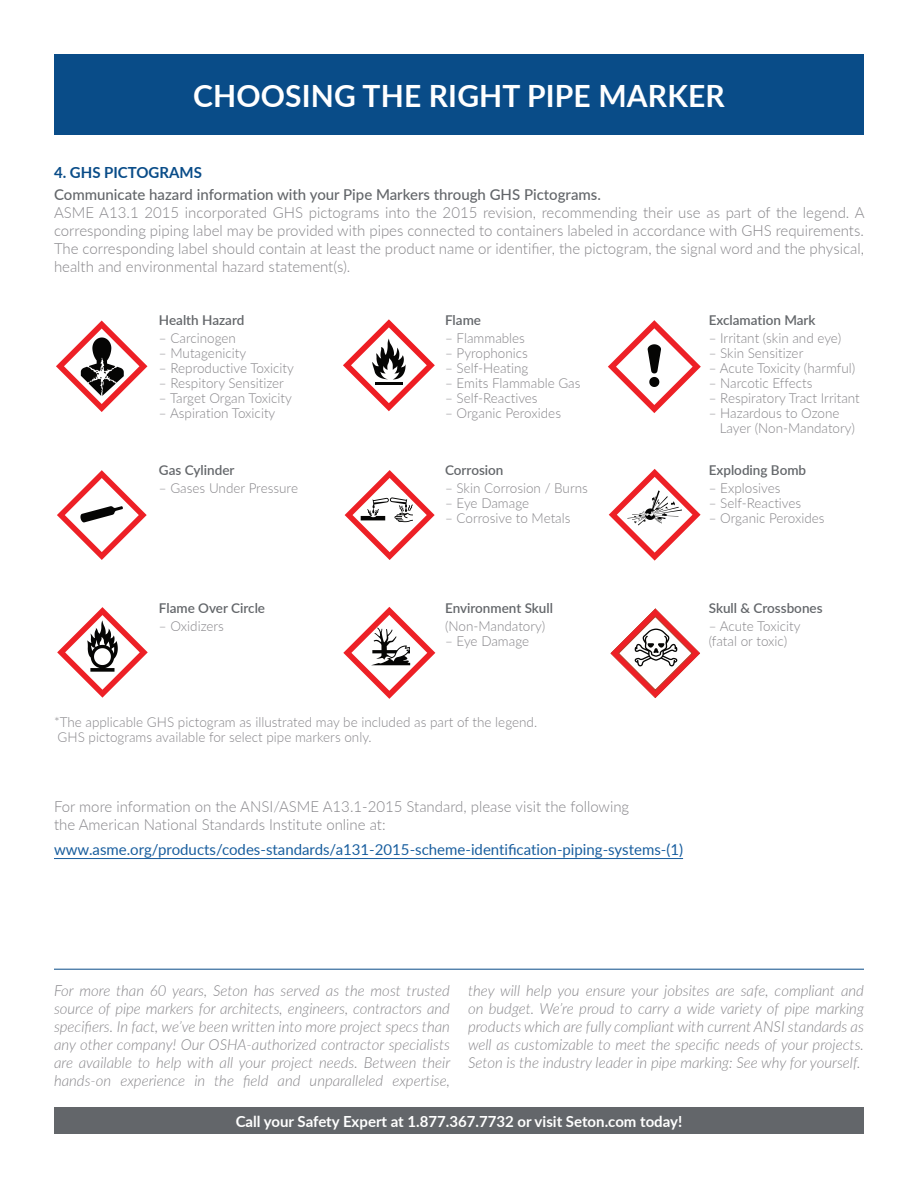
<style>
.page{position:relative;width:918px;height:1188px;background:#fff}
.page>*{position:absolute;margin:0;border:0;box-sizing:border-box;transform-origin:0 0}
.t1{font:700 30px "Lato";letter-spacing:.005em;color:#fff}
.t2{font:italic 300 15px/18px "Lato";color:#87868a;text-align:justify}
.t3{font:300 15px/18px "Lato";color:#87868a;text-align:justify}
.t4{font:15px "Lato";color:#175d9e}
.t5{font:500 15px "Lato";color:#63666a}
.t6{font:700 15px "Lato";color:#fff}
.t7{font:700 15px "Lato";color:#094c88}
.t8{font:300 13.5px/15px "Lato";color:#87868a}
.t9{font:600 13.5px "Lato";color:#63666a}
</style>
<div class="page">
<div style="left:54px;top:1107px;width:810px;height:27px;background:#63666a"></div>
<div style="left:54px;top:54px;width:810px;height:81px;background:#094c88"></div>
<svg style="left:56px;top:321px;width:91px;height:91px"></svg>
<svg style="left:343px;top:319px;width:92px;height:92px"></svg>
<svg style="left:608px;top:320px;width:93px;height:93px"></svg>
<svg style="left:57px;top:470px;width:90px;height:90px"></svg>
<svg style="left:345px;top:470px;width:90px;height:90px"></svg>
<svg style="left:609px;top:469px;width:92px;height:92px"></svg>
<svg style="left:57px;top:607px;width:91px;height:91px"></svg>
<svg style="left:343px;top:607px;width:92px;height:92px"></svg>
<svg style="left:610px;top:608px;width:90px;height:90px"></svg>
<hr style="left:54px;top:969px;width:810px;height:1px;background:#094c88">
<hr style="left:54px;top:858px;width:629px;height:1px;background:#175d9e">
<p class="t1" style="left:193px;top:78px;width:533px">CHOOSING THE RIGHT PIPE MARKER</p>
<p class="t7" style="left:54px;top:164px;width:149px">4. GHS PICTOGRAMS</p>
<p class="t5" style="left:54px;top:186px;width:548px">Communicate hazard information with your Pipe Markers through GHS Pictograms.</p>
<p class="t3" style="left:54px;top:203px;width:812px">ASME A13.1 2015 incorporated GHS pictograms into the 2015 revision, recommending their use as part of the legend. A corresponding piping label may be provided with pipes connected to containers labeled in accordance with GHS requirements.<br>The corresponding label should contain at least the product name or identifier, the pictogram, the signal word and the physical, health and environmental hazard statement(s).</p>
<p class="t9" style="left:159px;top:312px;width:87px">Health Hazard</p>
<p class="t8" style="left:159px;top:331px;width:79px">– Carcinogen</p>
<p class="t8" style="left:159px;top:346px;width:89px">– Mutagenicity</p>
<p class="t8" style="left:159px;top:361px;width:136px">– Reproductive Toxicity</p>
<p class="t8" style="left:159px;top:376px;width:127px">– Respitory Sensitizer</p>
<p class="t8" style="left:159px;top:391px;width:135px">– Target Organ Toxicity</p>
<p class="t8" style="left:159px;top:406px;width:118px">– Aspiration Toxicity</p>
<p class="t9" style="left:159px;top:462px;width:77px">Gas Cylinder</p>
<p class="t8" style="left:159px;top:481px;width:141px">– Gases Under Pressure</p>
<p class="t9" style="left:445px;top:312px;width:37px">Flame</p>
<p class="t8" style="left:445px;top:331px;width:81px">– Flammables</p>
<p class="t8" style="left:445px;top:346px;width:84px">– Pyrophonics</p>
<p class="t8" style="left:445px;top:361px;width:85px">– Self-Heating</p>
<p class="t8" style="left:445px;top:376px;width:137px">– Emits Flammable Gas</p>
<p class="t8" style="left:445px;top:391px;width:94px">– Self-Reactives</p>
<p class="t8" style="left:445px;top:406px;width:117px">– Organic Peroxides</p>
<p class="t9" style="left:445px;top:462px;width:60px">Corrosion</p>
<p class="t8" style="left:445px;top:481px;width:144px">– Skin Corrosion / Burns</p>
<p class="t8" style="left:445px;top:496px;width:86px">– Eye Damage</p>
<p class="t8" style="left:445px;top:511px;width:127px">– Corrosive to Metals</p>
<p class="t9" style="left:709px;top:312px;width:108px">Exclamation Mark</p>
<p class="t8" style="left:709px;top:331px;width:134px">– Irritant (skin and eye)</p>
<p class="t8" style="left:709px;top:346px;width:96px">– Skin Sensitizer</p>
<p class="t8" style="left:709px;top:361px;width:148px">– Acute Toxicity (harmful)</p>
<p class="t8" style="left:709px;top:376px;width:105px">– Narcotic Effects</p>
<p class="t8" style="left:709px;top:391px;width:153px">– Respiratory Tract Irritant</p>
<p class="t8" style="left:720px;top:406px;width:137px;text-indent:-11px">– Hazardous to Ozone<br>Layer (Non-Mandatory)</p>
<p class="t9" style="left:709px;top:462px;width:99px">Exploding Bomb</p>
<p class="t8" style="left:709px;top:481px;width:73px">– Explosives</p>
<p class="t8" style="left:709px;top:496px;width:94px">– Self-Reactives</p>
<p class="t8" style="left:709px;top:511px;width:117px">– Organic Peroxides</p>
<p class="t9" style="left:159px;top:600px;width:108px">Flame Over Circle</p>
<p class="t8" style="left:159px;top:619px;width:67px">– Oxidizers</p>
<p class="t9" style="left:445px;top:600px;width:109px">Environment Skull</p>
<p class="t8" style="left:445px;top:619px;width:102px">(Non-Mandatory)</p>
<p class="t8" style="left:445px;top:634px;width:86px">– Eye Damage</p>
<p class="t9" style="left:709px;top:600px;width:115px">Skull &amp; Crossbones</p>
<p class="t8" style="left:709px;top:619px;width:93px">– Acute Toxicity</p>
<p class="t8" style="left:709px;top:634px;width:80px">(fatal or toxic)</p>
<p class="t8" style="left:54px;top:715px;width:485px">*The applicable GHS pictogram as illustrated may be included as part of the legend.</p>
<p class="t8" style="left:58px;top:730px;width:316px">GHS pictograms available for select pipe markers only.</p>
<p class="t3" style="left:54px;top:798px;width:577px">For more information on the ANSI/ASME A13.1-2015 Standard, please visit the following the American National Standards Institute online at:</p>
<p class="t4" style="left:54px;top:841px;width:631px">www.asme.org/products/codes-standards/a131-2015-scheme-identification-piping-systems-(1)</p>
<p class="t2" style="left:54px;top:982px;width:398px">For more than 60 years, Seton has served as the most trusted source of pipe markers for architects, engineers, contractors and specifiers. In fact, we’ve been written into more project specs than any other company! Our OSHA-authorized contractor specialists are available to help with all your project needs. Between their hands-on experience in the field and unparalleled expertise,</p>
<p class="t2" style="left:468px;top:982px;width:398px">they will help you ensure your jobsites are safe, compliant and on budget. We’re proud to carry a wide variety of pipe marking products which are fully compliant with current ANSI standards as well as customizable to meet the specific needs of your projects.<br>Seton is the industry leader in pipe marking: See why for yourself.</p>
<p class="t6" style="left:236px;top:1112px;width:448px">Call your Safety Expert at 1.877.367.7732 or visit Seton.com today!</p>
</div>
